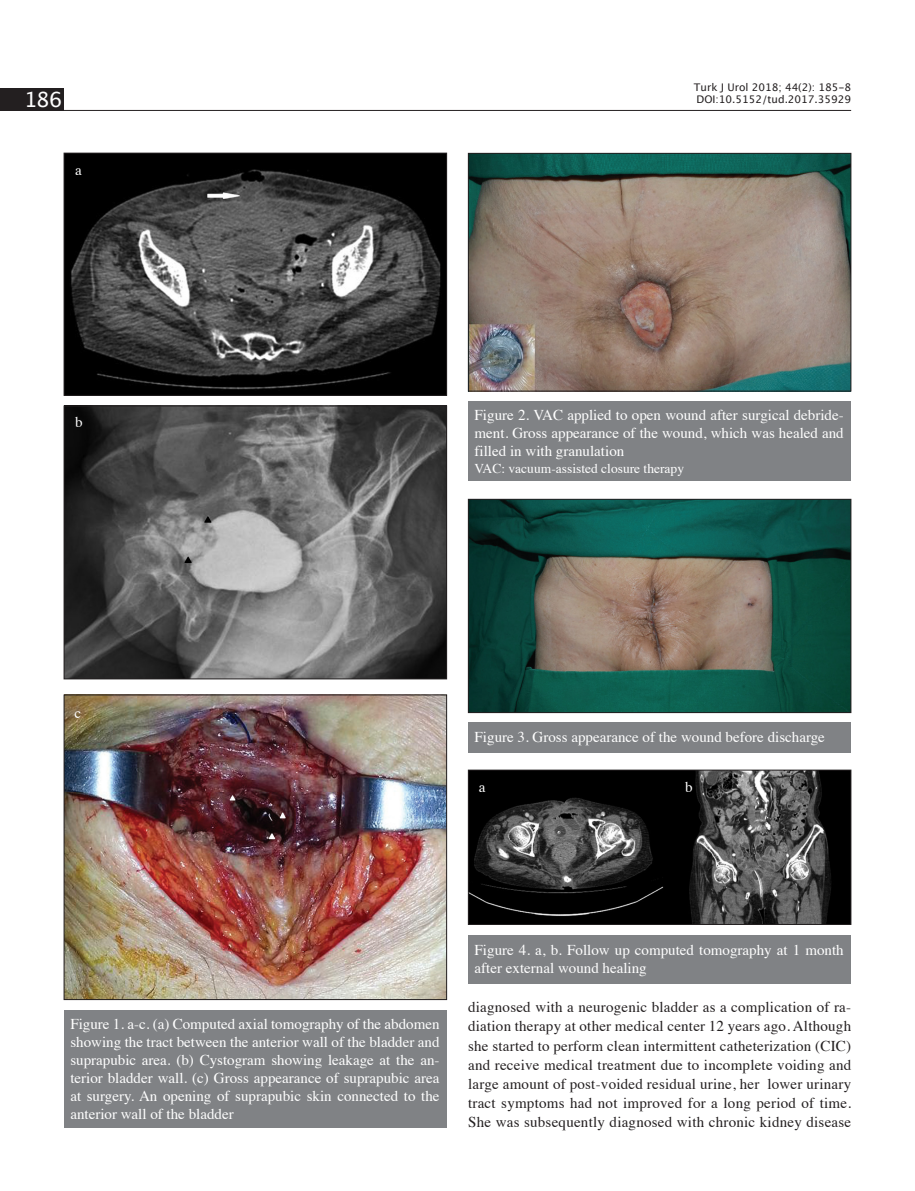
<style>
.page{position:relative;width:915px;height:1191px;background:#fff}
.page>*{position:absolute;margin:0;border:0;box-sizing:border-box;transform-origin:0 0}
.zz_Uroloji_running{font:21px "Lucida Grande";color:#fff}
.t1{font:15px/18px "Times";color:#fff;text-align:justify}
.t2{font:15px/19.2px "Times";letter-spacing:.015em;color:#231f20;text-align:justify}
.t3{font:13.5px "Times";color:#fff}
.t4{font:10.5px "Lucida Grande";color:#231f20}
</style>
<div class="page">
<hr style="left:64px;top:110px;width:786px;height:1px;background:#231f20">
<div style="left:0;top:88px;width:64px;height:23px;background:#231f20"></div>
<img style="left:470px;top:155px;width:378px;height:234px">
<div style="left:468px;top:153px;width:382px;height:238px;border:1px solid #231f20"></div>
<div style="left:468px;top:401px;width:382px;height:79px;background:#808285"></div>
<img style="left:470px;top:501px;width:378px;height:210px">
<div style="left:468px;top:499px;width:382px;height:214px;border:1px solid #231f20"></div>
<div style="left:468px;top:722px;width:382px;height:31px;background:#808285"></div>
<img style="left:66px;top:696px;width:378px;height:301px">
<div style="left:64px;top:694px;width:382px;height:305px;border:1px solid #231f20"></div>
<div style="left:64px;top:1010px;width:382px;height:117px;background:#808285"></div>
<img style="left:66px;top:408px;width:378px;height:269px">
<div style="left:64px;top:406px;width:382px;height:273px;border:1px solid #231f20"></div>
<img style="left:66px;top:155px;width:378px;height:238px">
<div style="left:64px;top:153px;width:382px;height:242px;border:1px solid #231f20"></div>
<img style="left:470px;top:772px;width:378px;height:150px">
<div style="left:468px;top:770px;width:382px;height:154px;border:1px solid #231f20"></div>
<div style="left:468px;top:935px;width:382px;height:48px;background:#808285"></div>
<p class="zz_Uroloji_running" style="left:24px;top:88px;width:40px">186</p>
<p class="t1" style="left:75px;top:160px;width:8px">a</p>
<p class="t1" style="left:75px;top:412px;width:9px">b</p>
<p class="t4" style="left:693px;top:81px;width:159px">Turk J Urol 2018; 44(2): 185-8</p>
<p class="t4" style="left:696px;top:94px;width:156px">DOI:10.5152/tud.2017.35929</p>
<p class="t1" style="left:474px;top:405px;width:370px">Figure 2. VAC applied to open wound after surgical debride&shy;ment. Gross appearance of the wound, which was healed and filled in with granulation</p>
<p class="t3" style="left:474px;top:455px;width:211px">VAC: vacuum-assisted closure therapy</p>
<p class="t1" style="left:74px;top:702px;width:8px">c</p>
<p class="t1" style="left:474px;top:726px;width:352px">Figure 3. Gross appearance of the wound before discharge</p>
<p class="t1" style="left:478px;top:776px;width:8px">a</p>
<p class="t1" style="left:685px;top:776px;width:9px">b</p>
<p class="t1" style="left:70px;top:1014px;width:370px">Figure 1. a-c. (a) Computed axial tomography of the abdomen showing the tract between the anterior wall of the bladder and suprapubic area. (b) Cystogram showing leakage at the an&shy;terior bladder wall. (c) Gross appearance of suprapubic area at surgery. An opening of suprapubic skin connected to the anterior wall of the bladder</p>
<p class="t1" style="left:474px;top:939px;width:370px">Figure 4. a, b. Follow up computed tomography at 1 month after external wound healing</p>
<p class="t2" style="left:468px;top:996px;width:384px">diagnosed with a neurogenic bladder as a complication of ra&shy;diation therapy at other medical center 12 years ago. Although she started to perform clean intermittent catheterization (CIC) and receive medical treatment due to incomplete voiding and large amount of post-voided residual urine, her lower urinary tract symptoms had not improved for a long period of time.<br>She was subsequently diagnosed with chronic kidney disease</p>
</div>
